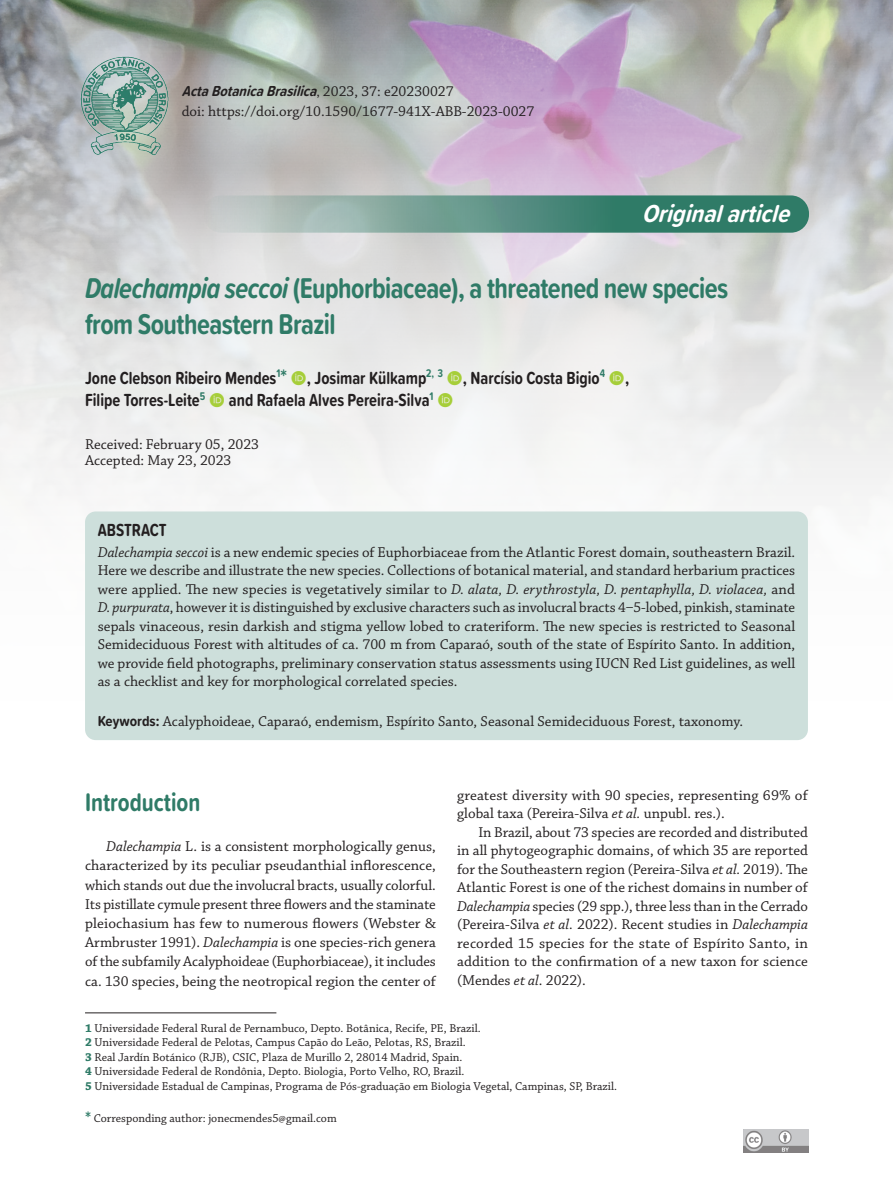
<style>
.page{position:relative;width:893px;height:1191px;background:#fff}
.page>*{position:absolute;margin:0;border:0;box-sizing:border-box;transform-origin:0 0}
.t1{font:700 29.7px/36.5px "Proxima Soft Cond";letter-spacing:-.02em;color:#2f7b67;scale:.91 1}
.t2{font:700 26.4px "Proxima Soft Cond";color:#2f7b67;scale:.91 1}
.t3{font:italic 700 25.5px "Proxima Soft Cond";color:#fff}
.t4{font:700 18.15px/22px "Proxima Soft Cond";color:#231f20;scale:.91 1}
.t5{font:15px/18.5px "Chaparral Pro";color:#231f20;text-align:justify}
.t6{font:italic 700 15px "Proxima Soft Cond";color:#231f20}
.t7{font:12px/14.4px "Chaparral Pro";color:#231f20}
.s1{font-weight:400;font-style:normal}
.s2{font-family:"Chaparral Pro";font-weight:400;font-style:normal}
.s3{font-style:italic}
.s4{font-size:21.45px;color:#2f7b67}
.s5{font-family:"Proxima Soft Cond";font-weight:700}
.s6{font-weight:700;color:#2f7b67}
.s7{font-weight:700;font-size:15px;color:#2f7b67}
</style>
<div class="page">
<img style="left:743px;top:1129px;width:66px;height:23px">
<img style="left:0;top:0;width:893px;height:740px">
<svg style="left:203px;top:195px;width:606px;height:38px;background:#68998c"></svg>
<img style="left:77px;top:51px;width:98px;height:111px">
<div style="left:85px;top:511px;width:723px;height:229px;background:#cddfdb;border-radius:11px"></div>
<hr style="left:85px;top:1012px;width:191px;height:1px;background:#231f20">
<svg style="left:292px;top:371px;width:14px;height:14px"></svg>
<svg style="left:448px;top:371px;width:14px;height:14px"></svg>
<svg style="left:610px;top:371px;width:14px;height:14px"></svg>
<svg style="left:210px;top:393px;width:14px;height:14px"></svg>
<svg style="left:438px;top:393px;width:14px;height:14px"></svg>
<p class="t6" style="left:182px;top:79px;width:273px">ActaBotanicaBrasilica<span class="s1">,</span> <span class="s2">2 0 2 3 , 3 7 : e 2 0 2 3 0 0 2 7</span></p>
<p class="t5" style="left:182px;top:103px;width:354px">doi: https://doi.org/10.1590/1677-941X-ABB-2023-0027</p>
<h3 class="t3" style="left:642px;top:194px;width:158px">Originalarticle</h3>
<h1 class="t1" style="left:85px;top:269px;width:708px"><span class="s3">Dalechampia seccoi</span> (Euphorbiaceae), a threatened new species from Southeastern Brazil</h1>
<p class="t4" style="left:85px;top:366px;width:600px">Jone Clebson Ribeiro Mendes<sup>1</sup><span class="s4">*</span> , Josimar Külkamp<sup>2,</sup> <sup>3</sup> , Narcísio Costa Bigio<sup>4</sup> ,<br>Filipe Torres-Leite<sup>5</sup></p>
<p class="t4" style="left:229px;top:388px;width:226px">and Rafaela Alves Pereira-Silva<sup>1</sup></p>
<p class="t5" style="left:85px;top:437px;width:176px;line-height:15.5px">Received: February 05, 2023<br>Accepted: May 23, 2023</p>
<p class="t4" style="left:98px;top:518px;width:77px">ABSTRACT</p>
<p class="t5" style="left:98px;top:543px;width:699px"><span class="s3">Dalechampia seccoi</span> is a new endemic species of Euphorbiaceae from the Atlantic Forest domain, southeastern Brazil.<br>Here we describe and illustrate the new species. Collections of botanical material, and standard herbarium practices were applied. The new species is vegetatively similar to <span class="s3">D. alata, D. erythrostyla, D. pentaphylla, D. violacea,</span> and <span class="s3">D. purpurata</span>, however it is distinguished by exclusive characters such as involucral bracts 4‒5-lobed, pinkish, staminate sepals vinaceous, resin darkish and stigma yellow lobed to crateriform. The new species is restricted to Seasonal Semideciduous Forest with altitudes of ca. 700 m from Caparaó, south of the state of Espírito Santo. In addition, we provide field photographs, preliminary conservation status assessments using IUCN Red List guidelines, as well as a checklist and key for morphological correlated species.</p>
<p class="t5" style="left:98px;top:712px;width:647px"><span class="s5">Keywords:</span> Acalyphoideae, Caparaó, endemism, Espírito Santo, Seasonal Semideciduous Forest, taxonomy.</p>
<h2 class="t2" style="left:85px;top:782px;width:128px">Introduction</h2>
<p class="t5" style="left:85px;top:837px;width:352px;line-height:19.2px;text-indent:21px"><span class="s3">Dalechampia</span> L. is a consistent morphologically genus, characterized by its peculiar pseudanthial inflorescence, which stands out due the involucral bracts, usually colorful.<br>Its pistillate cymule present three flowers and the staminate pleiochasium has few to numerous flowers (Webster &amp; Armbruster 1991). <span class="s3">Dalechampia</span> is one species-rich genera of the subfamily Acalyphoideae (Euphorbiaceae), it includes ca. 130 species, being the neotropical region the center of</p>
<p class="t5" style="left:457px;top:786px;width:352px">greatest diversity with 90 species, representing 69% of global taxa (Pereira-Silva <span class="s3">et al.</span> unpubl. res.).</p>
<p class="t5" style="left:457px;top:823px;width:352px;text-indent:21px">In Brazil, about 73 species are recorded and distributed in all phytogeographic domains, of which 35 are reported for the Southeastern region (Pereira-Silva <span class="s3">et al.</span> 2019). The Atlantic Forest is one of the richest domains in number of <span class="s3">Dalechampia</span> species (29 spp.), three less than in the Cerrado (Pereira-Silva <span class="s3">et al.</span> 2022). Recent studies in <span class="s3">Dalechampia </span>recorded 15 species for the state of Espírito Santo, in addition to the confirmation of a new taxon for science (Mendes <span class="s3">et al</span>. 2022).</p>
<p class="t7" style="left:85px;top:1021px;width:533px"><span class="s6">1</span> Universidade Federal Rural de Pernambuco, Depto. Botânica, Recife, PE, Brazil.<br><span class="s6">2</span> Universidade Federal de Pelotas, Campus Capão do Leão, Pelotas, RS, Brazil.<br><span class="s6">3</span> Real Jardín Botánico (RJB), CSIC, Plaza de Murillo 2, 28014 Madrid, Spain.<br><span class="s6">4</span> Universidade Federal de Rondônia, Depto. Biologia, Porto Velho, RO, Brazil.<br><span class="s6">5</span> Universidade Estadual de Campinas, Programa de Pós-graduação em Biologia Vegetal, Campinas, SP, Brazil.</p>
<p class="t7" style="left:85px;top:1111px;width:253px"><span class="s7">*</span> Corresponding author: jonecmendes5@gmail.com</p>
</div>
